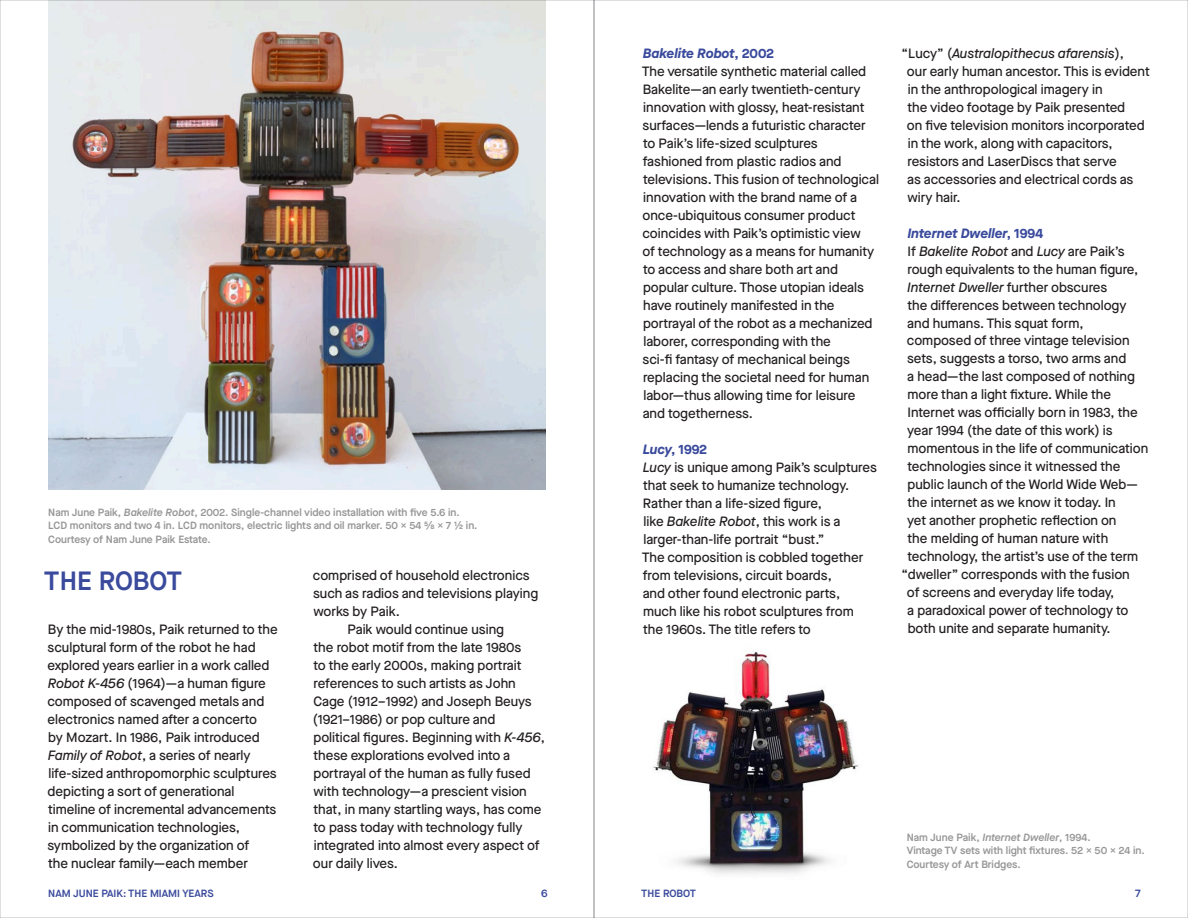
<style>
.page{position:relative;width:1188px;height:918px;background:#fff}
.page>*{position:absolute;margin:0;border:0;box-sizing:border-box;transform-origin:0 0}
.t1{font:600 26.4px "Maison Neue";color:#3a4a9c}
.t2{font:500 13.5px/18px "Maison Neue";color:#231f20}
.t3{font:italic 500 13.5px "Maison Neue";color:#231f20}
.t4{font:italic 700 13.5px "Maison Neue";color:#3a4a9c}
.t5{font:600 10.5px/13.5px "Maison Neue";color:#979798}
.t6{font:600 10.5px "Maison Neue";color:#3a4a9c}
.s1{font-style:italic}
.s2{font-weight:700;font-style:italic;color:#3a4a9c}
.s3{font-weight:700;color:#3a4a9c}
.s4{font-style:normal}
</style>
<div class="page">
<img style="left:48px;top:2px;width:498px;height:488px">
<img style="left:653px;top:651px;width:205px;height:223px">
<p class="t5" style="left:48px;top:505px;width:431px">Nam June Paik, <span class="s1">Bakelite Robot</span>, 2002. Single-channel video installation with five 5.6 in.<br>LCD monitors and two 4 in. LCD monitors, electric lights and oil marker. 50 × 54 5/8 × 7 1/2 in.<br>Courtesy of Nam June Paik Estate.</p>
<h1 class="t1" style="left:44px;top:563px;width:140px">THE ROBOT</h1>
<p class="t2" style="left:47px;top:620px;width:232px">By the mid-1980s, Paik returned to the sculptural form of the robot he had explored years earlier in a work called <span class="s1">Robot K-456</span> (1964)—a human figure composed of scavenged metals and electronics named after a concerto<br>by Mozart. In 1986, Paik introduced <span class="s1">Family of Robot</span>, a series of nearly life-sized anthropomorphic sculptures depicting a sort of generational timeline of incremental advancements in communication technologies, symbolized by the organization of<br>the nuclear family—each member</p>
<p class="t2" style="left:313px;top:566px;width:218px">comprised of household electronics</p>
<p class="t2" style="left:313px;top:584px;width:227px">such as radios and televisions playing</p>
<p class="t2" style="left:313px;top:602px;width:88px">works by Paik.</p>
<p class="t2" style="left:347px;top:620px;width:158px">Paik would continue using</p>
<p class="t2" style="left:314px;top:638px;width:209px">the robot motif from the late 1980s</p>
<p class="t2" style="left:314px;top:656px;width:210px">to the early 2000s, making portrait</p>
<p class="t2" style="left:314px;top:674px;width:204px">references to such artists as John</p>
<p class="t2" style="left:313px;top:692px;width:220px">Cage (1912–1992) and Joseph Beuys</p>
<p class="t2" style="left:313px;top:710px;width:184px">(1921–1986) or pop culture and</p>
<p class="t2" style="left:314px;top:728px;width:233px">political figures. Beginning with <span class="s1">K-456</span>,</p>
<p class="t2" style="left:314px;top:746px;width:198px">these explorations evolved into a</p>
<p class="t2" style="left:314px;top:764px;width:219px">portrayal of the human as fully fused</p>
<p class="t2" style="left:313px;top:782px;width:215px">with technology—a prescient vision</p>
<p class="t2" style="left:314px;top:800px;width:230px">that, in many startling ways, has come</p>
<p class="t2" style="left:314px;top:818px;width:210px">to pass today with technology fully</p>
<p class="t2" style="left:314px;top:836px;width:227px">integrated into almost every aspect of</p>
<p class="t2" style="left:313px;top:854px;width:87px">our daily lives.</p>
<p class="t2" style="left:642px;top:44px;width:239px"><span class="s2">Bakelite Robot</span><span class="s3">, 2002<br></span>The versatile synthetic material called Bakelite—an early twentieth-century innovation with glossy, heat-resistant surfaces—lends a futuristic character to Paik’s life-sized sculptures fashioned from plastic radios and televisions. This fusion of technological innovation with the brand name of a once-ubiquitous consumer product coincides with Paik’s optimistic view<br>of technology as a means for humanity to access and share both art and popular culture. Those utopian ideals have routinely manifested in the portrayal of the robot as a mechanized laborer, corresponding with the<br>sci-fi fantasy of mechanical beings replacing the societal need for human labor—thus allowing time for leisure and togetherness.</p>
<p class="t2" style="left:642px;top:440px;width:237px"><span class="s2">Lucy</span><span class="s3">, 1992<br></span><span class="s1">Lucy</span> is unique among Paik’s sculptures that seek to humanize technology.<br>Rather than a life-sized figure,<br>like <span class="s1">Bakelite Robot</span>, this work is a larger-than-life portrait “bust.”<br>The composition is cobbled together from televisions, circuit boards,<br>and other found electronic parts,<br>much like his robot sculptures from<br>the 1960s. The title refers to</p>
<p class="t2" style="left:907px;top:44px;width:244px;text-indent:-5px">“Lucy” (<span class="s1">Australopithecus afarensis</span>),<br>our early human ancestor. This is evident in the anthropological imagery in<br>the video footage by Paik presented<br>on five television monitors incorporated in the work, along with capacitors, resistors and LaserDiscs that serve<br>as accessories and electrical cords as wiry hair.</p>
<p class="t4" style="left:907px;top:223px;width:137px">Internet Dweller<span class="s4">, 1994</span></p>
<p class="t3" style="left:907px;top:242px;width:219px"><span class="s4">If</span> Bakelite Robot <span class="s4">and</span> Lucy <span class="s4">are Paik’s</span></p>
<p class="t2" style="left:908px;top:260px;width:232px">rough equivalents to the human figure,</p>
<p class="t3" style="left:907px;top:278px;width:201px">Internet Dweller <span class="s4">further obscures</span></p>
<p class="t2" style="left:908px;top:296px;width:221px">the differences between technology</p>
<p class="t2" style="left:907px;top:314px;width:178px">and humans. This squat form,</p>
<p class="t2" style="left:907px;top:332px;width:224px">composed of three vintage television</p>
<p class="t2" style="left:907px;top:350px;width:221px">sets, suggests a torso, two arms and</p>
<p class="t2" style="left:907px;top:368px;width:229px">a head—the last composed of nothing</p>
<p class="t2" style="left:908px;top:386px;width:205px">more than a light fixture. While the</p>
<p class="t2" style="left:907px;top:404px;width:232px">Internet was officially born in 1983, the</p>
<p class="t2" style="left:907px;top:422px;width:207px">year 1994 (the date of this work) is</p>
<p class="t2" style="left:908px;top:440px;width:242px">momentous in the life of communication</p>
<p class="t2" style="left:908px;top:458px;width:214px">technologies since it witnessed the</p>
<p class="t2" style="left:908px;top:476px;width:232px">public launch of the World Wide Web—</p>
<p class="t2" style="left:908px;top:494px;width:210px">the internet as we know it today. In</p>
<p class="t2" style="left:907px;top:512px;width:211px">yet another prophetic reflection on</p>
<p class="t2" style="left:908px;top:530px;width:202px">the melding of human nature with</p>
<p class="t2" style="left:908px;top:548px;width:232px">technology, the artist’s use of the term</p>
<p class="t2" style="left:902px;top:566px;width:230px">“dweller” corresponds with the fusion</p>
<p class="t2" style="left:907px;top:584px;width:209px">of screens and everyday life today,</p>
<p class="t2" style="left:907px;top:602px;width:223px">a paradoxical power of technology to</p>
<p class="t2" style="left:908px;top:620px;width:204px">both unite and separate humanity.</p>
<p class="t5" style="left:907px;top:830px;width:240px">Nam June Paik, <span class="s1">Internet Dweller</span>, 1994.<br>Vintage TV sets with light fixtures. 52 × 50 × 24 in.<br>Courtesy of Art Bridges.</p>
<p class="t6" style="left:48px;top:886px;width:167px">NAM JUNE PAIK: THE MIAMI YEARS</p>
<p class="t6" style="left:541px;top:886px;width:8px">6</p>
<p class="t6" style="left:641px;top:886px;width:56px">THE ROBOT</p>
<p class="t6" style="left:1135px;top:886px;width:7px">7</p>
</div>
